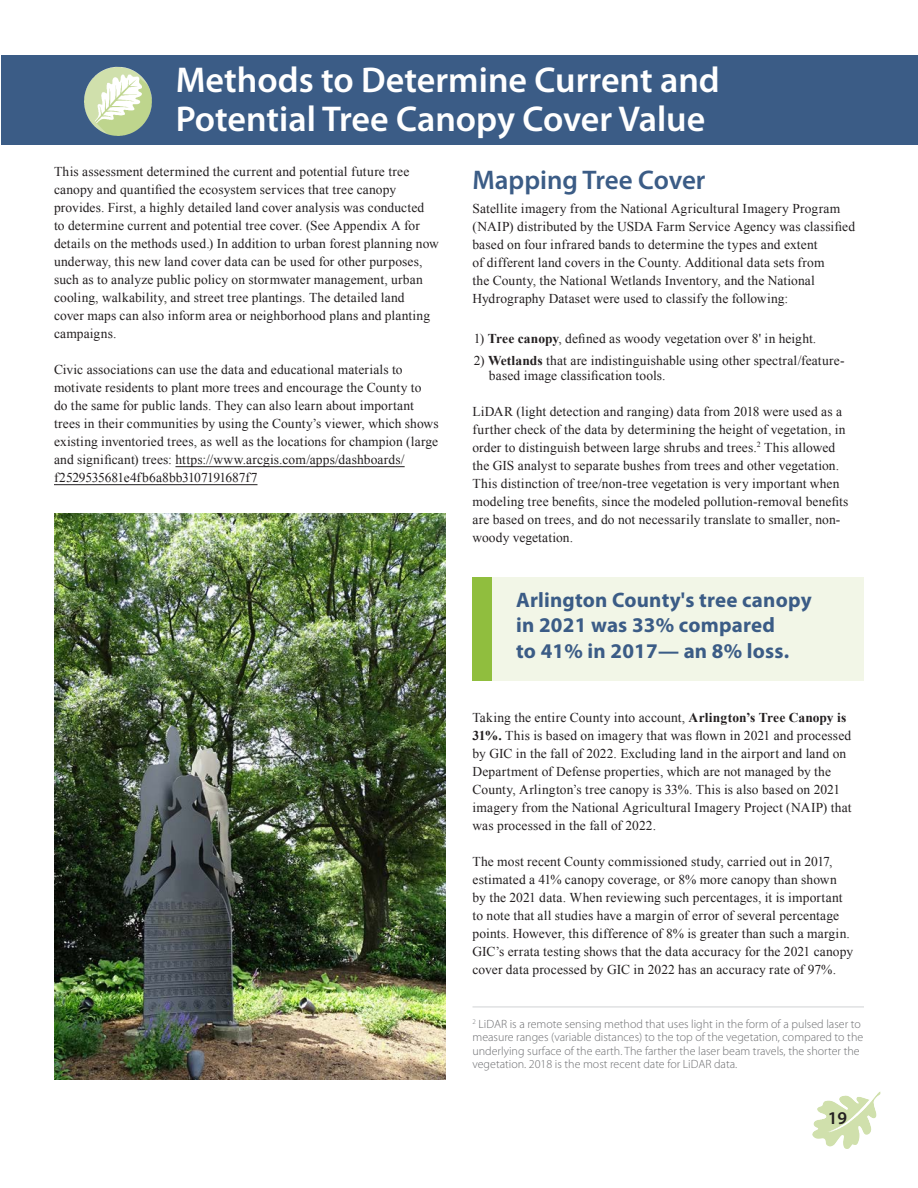
<style>
.page{position:relative;width:918px;height:1188px;background:#fff}
.page>*{position:absolute;margin:0;border:0;box-sizing:border-box;transform-origin:0 0}
.t1{font:600 36px/39px "Myriad Pro";color:#fff}
.t2{font:600 27px "Myriad Pro";color:#3b5c86}
.t3{font:700 21px/25.5px "Myriad Pro";letter-spacing:.01em;color:#3b5c86}
.t4{font:600 18px "Myriad Pro";color:#231f20}
.t5{font:13.5px/18px "Times New Roman";letter-spacing:.01em;color:#231f20}
.t6{font:300 12px/13.5px "Myriad Pro";color:#6c6d70}
.s1{font-weight:700}
</style>
<div class="page">
<svg style="left:871px;top:1092px;width:9px;height:10px"></svg>
<div style="left:1px;top:55px;width:917px;height:90px;background:#3b5c86"></div>
<img style="left:84px;top:67px;width:31px;height:67px">
<hr style="left:175px;top:466px;width:230px;height:1px;background:#231f20">
<hr style="left:54px;top:484px;width:204px;height:1px;background:#231f20">
<div style="left:472px;top:577px;width:392px;height:103px;background:#f2f6e7"></div>
<div style="left:472px;top:577px;width:20px;height:103px;background:#90be3e"></div>
<img style="left:55px;top:513px;width:391px;height:567px">
<hr style="left:472px;top:1007px;width:392px;height:1px;background:#d1d2d4">
<h1 class="t1" style="left:176px;top:60px;width:546px">Methods to Determine Current and<br>Potential Tree Canopy Cover Value</h1>
<p class="t5" style="left:54px;top:162px;width:387px">This assessment determined the current and potential future tree canopy and quantified the ecosystem services that tree canopy provides. First, a highly detailed land cover analysis was conducted<br>to determine current and potential tree cover. (See Appendix A for details on the methods used.) In addition to urban forest planning now underway, this new land cover data can be used for other purposes, such as to analyze public policy on stormwater management, urban cooling, walkability, and street tree plantings. The detailed land<br>cover maps can also inform area or neighborhood plans and planting campaigns.</p>
<p class="t5" style="left:54px;top:360px;width:386px">Civic associations can use the data and educational materials to motivate residents to plant more trees and encourage the County to<br>do the same for public lands. They can also learn about important trees in their communities by using the County’s viewer, which shows existing inventoried trees, as well as the locations for champion (large and significant) trees: https://www.arcgis.com/apps/dashboards/ f2529535681e4fb6a8bb3107191687f7</p>
<h2 class="t2" style="left:472px;top:162px;width:235px">Mapping Tree Cover</h2>
<p class="t5" style="left:472px;top:200px;width:384px">Satellite imagery from the National Agricultural Imagery Program (NAIP) distributed by the USDA Farm Service Agency was classified based on four infrared bands to determine the types and extent<br>of different land covers in the County. Additional data sets from<br>the County, the National Wetlands Inventory, and the National Hydrography Dataset were used to classify the following:</p>
<p class="t5" style="left:474px;top:329px;width:344px">1) <span class="s1">Tree canopy</span>, defined as woody vegetation over 8' in height.</p>
<p class="t5" style="left:489px;top:353px;width:357px;line-height:15px;text-indent:-15px">2) <span class="s1">Wetlands</span> that are indistinguishable using other spectral/feature&shy;based image classification tools.</p>
<p class="t5" style="left:472px;top:402px;width:377px">LiDAR (light detection and ranging) data from 2018 were used as a further check of the data by determining the height of vegetation, in order to distinguish between large shrubs and trees.<sup>2</sup> This allowed the GIS analyst to separate bushes from trees and other vegetation.<br>This distinction of tree/non-tree vegetation is very important when modeling tree benefits, since the modeled pollution-removal benefits are based on trees, and do not necessarily translate to smaller, non&shy;woody vegetation.</p>
<h3 class="t3" style="left:516px;top:586px;width:297px">Arlington County's tree canopy in 2021 was 33% compared<br>to 41% in 2017— an 8% loss.</h3>
<p class="t5" style="left:473px;top:708px;width:381px">Taking the entire County into account, <span class="s1">Arlington’s Tree Canopy is 31%.</span> This is based on imagery that was flown in 2021 and processed by GIC in the fall of 2022. Excluding land in the airport and land on Department of Defense properties, which are not managed by the County, Arlington’s tree canopy is 33%. This is also based on 2021 imagery from the National Agricultural Imagery Project (NAIP) that was processed in the fall of 2022.</p>
<p class="t5" style="left:473px;top:852px;width:382px">The most recent County commissioned study, carried out in 2017, estimated a 41% canopy coverage, or 8% more canopy than shown by the 2021 data. When reviewing such percentages, it is important to note that all studies have a margin of error of several percentage points. However, this difference of 8% is greater than such a margin.<br>GIC’s errata testing shows that the data accuracy for the 2021 canopy cover data processed by GIC in 2022 has an accuracy rate of 97%.</p>
<p class="t6" style="left:472px;top:1017px;width:392px"><sup>2</sup> LiDAR is a remote sensing method that uses light in the form of a pulsed laser to measure ranges (variable distances) to the top of the vegetation, compared to the underlying surface of the earth. The farther the laser beam travels, the shorter the vegetation. 2018 is the most recent date for LiDAR data.</p>
<h3 class="t4" style="left:828px;top:1106px;width:21px">19</h3>
</div>
